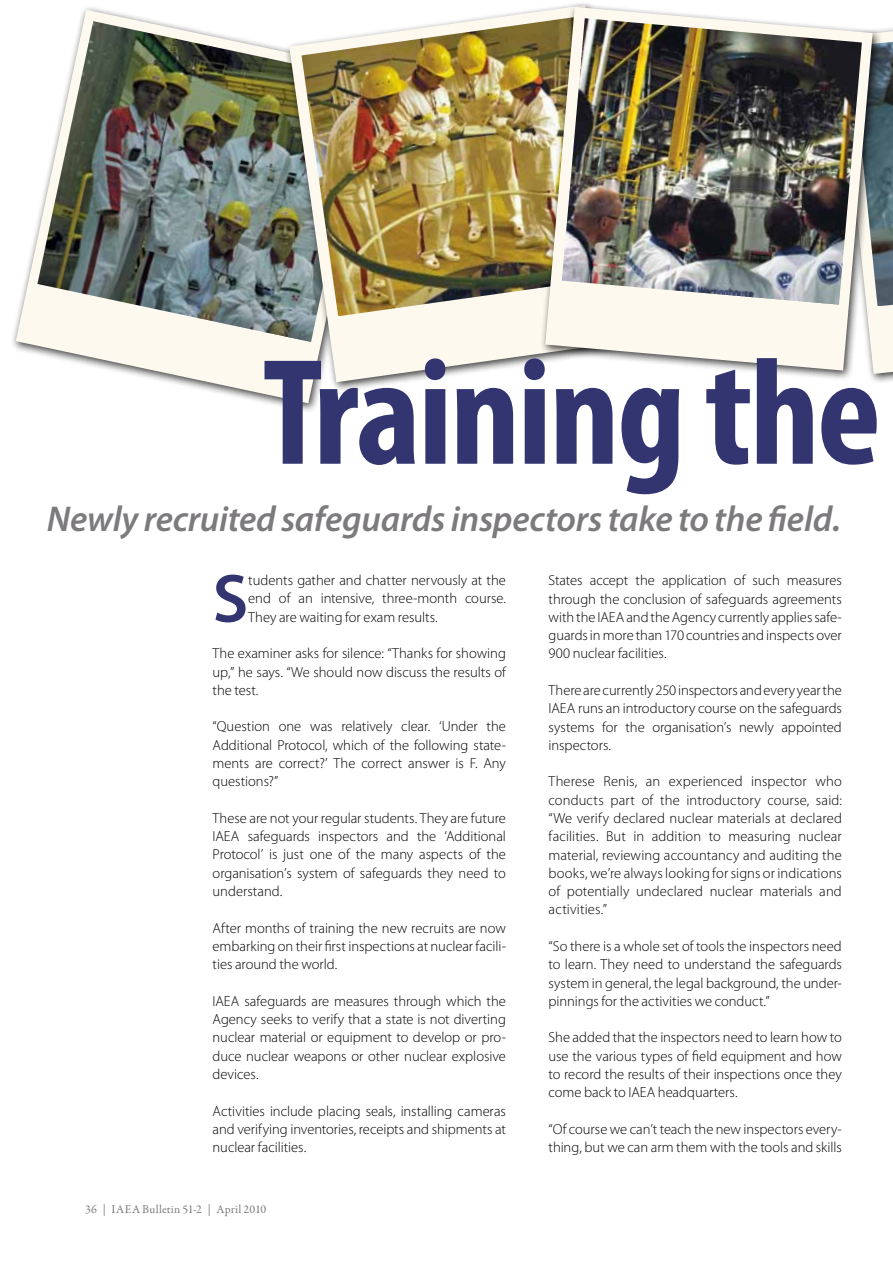
<style>
.page{position:relative;width:893px;height:1263px;background:#fff}
.page>*{position:absolute;margin:0;border:0;box-sizing:border-box;transform-origin:0 0}
.t1{font:700 condensed 152.55px "Myriad Pro";letter-spacing:-.015em;color:#323570}
.t2{font:600 68.85px "Myriad Pro";color:#323570}
.t3{font:italic 600 36px "Myriad Pro";letter-spacing:-.005em;color:#7c7a7d}
.t4{font:300 14.55px/18.3px "Myriad Pro";color:#000;text-align:justify}
.t5{font:12px "Garamond Premr Pro";letter-spacing:.02em;color:#7c7a7d}
</style>
<div class="page">
<div style="left:832px;top:0;width:61px;height:384px;background:#000;opacity:.75"></div>
<svg style="left:882px;top:31px;width:11px;height:343px"></svg>
<img style="left:882px;top:42px;width:11px;height:264px">
<svg style="left:16px;top:10px;width:303px;height:393px"></svg>
<img style="left:37px;top:21px;width:246px;height:321px">
<div style="left:283px;top:0;width:359px;height:392px;background:#000;opacity:.75"></div>
<svg style="left:289px;top:5px;width:343px;height:377px;fill:#fdf9ef"></svg>
<img style="left:301px;top:17px;width:238px;height:299px">
<div style="left:539px;top:2px;width:343px;height:379px;background:#000;opacity:.75"></div>
<svg style="left:545px;top:7px;width:328px;height:364px;fill:#fdf9ef"></svg>
<img style="left:562px;top:18px;width:300px;height:287px">
<h1 class="t1" style="left:263px;top:318px;width:620px">Training the</h1>
<h3 class="t3" style="left:47px;top:496px;width:796px">Newly recruited safeguards inspectors take to the field.</h3>
<h2 class="t2" style="left:213px;top:555px;width:37px">S</h2>
<p class="t4" style="left:248px;top:571px;width:259px">tudents gather and chatter nervously at the end of an intensive, three-month course.<br>They are waiting for exam results.</p>
<p class="t4" style="left:213px;top:644px;width:295px">The examiner asks for silence: “Thanks for showing up,” he says. “We should now discuss the results of the test.</p>
<p class="t4" style="left:213px;top:717px;width:295px">“Question one was relatively clear. ‘Under the Additional Protocol, which of the following state&shy;ments are correct?’ The correct answer is F. Any questions?”</p>
<p class="t4" style="left:213px;top:809px;width:295px">These are not your regular students. They are future IAEA safeguards inspectors and the ‘Additional Protocol’ is just one of the many aspects of the organisation’s system of safeguards they need to understand.</p>
<p class="t4" style="left:213px;top:918px;width:295px">After months of training the new recruits are now embarking on their first inspections at nuclear facili&shy;ties around the world.</p>
<p class="t4" style="left:213px;top:992px;width:295px">IAEA safeguards are measures through which the Agency seeks to verify that a state is not diverting nuclear material or equipment to develop or pro&shy;duce nuclear weapons or other nuclear explosive devices.</p>
<p class="t4" style="left:213px;top:1101px;width:295px">Activities include placing seals, installing cameras and verifying inventories, receipts and shipments at nuclear facilities.</p>
<p class="t5" style="left:85px;top:1201px;width:183px">36 | IAEA Bulletin 51-2 | April 2010</p>
<p class="t4" style="left:549px;top:571px;width:295px">States accept the application of such measures through the conclusion of safeguards agreements with the IAEA and the Agency currently applies safe&shy;guards in more than 170 countries and inspects over 900 nuclear facilities.</p>
<p class="t4" style="left:549px;top:681px;width:295px">There are currently 250 inspectors and every year the IAEA runs an introductory course on the safeguards systems for the organisation’s newly appointed inspectors.</p>
<p class="t4" style="left:549px;top:772px;width:295px">Therese Renis, an experienced inspector who conducts part of the introductory course, said: “We verify declared nuclear materials at declared facilities. But in addition to measuring nuclear material, reviewing accountancy and auditing the books, we’re always looking for signs or indications of potentially undeclared nuclear materials and activities.”</p>
<p class="t4" style="left:549px;top:937px;width:295px">“So there is a whole set of tools the inspectors need to learn. They need to understand the safeguards system in general, the legal background, the under&shy;pinnings for the activities we conduct.”</p>
<p class="t4" style="left:549px;top:1028px;width:295px">She added that the inspectors need to learn how to use the various types of field equipment and how to record the results of their inspections once they come back to IAEA headquarters.</p>
<p class="t4" style="left:549px;top:1120px;width:295px">“Of course we can’t teach the new inspectors every&shy;thing, but we can arm them with the tools and skills</p>
</div>
